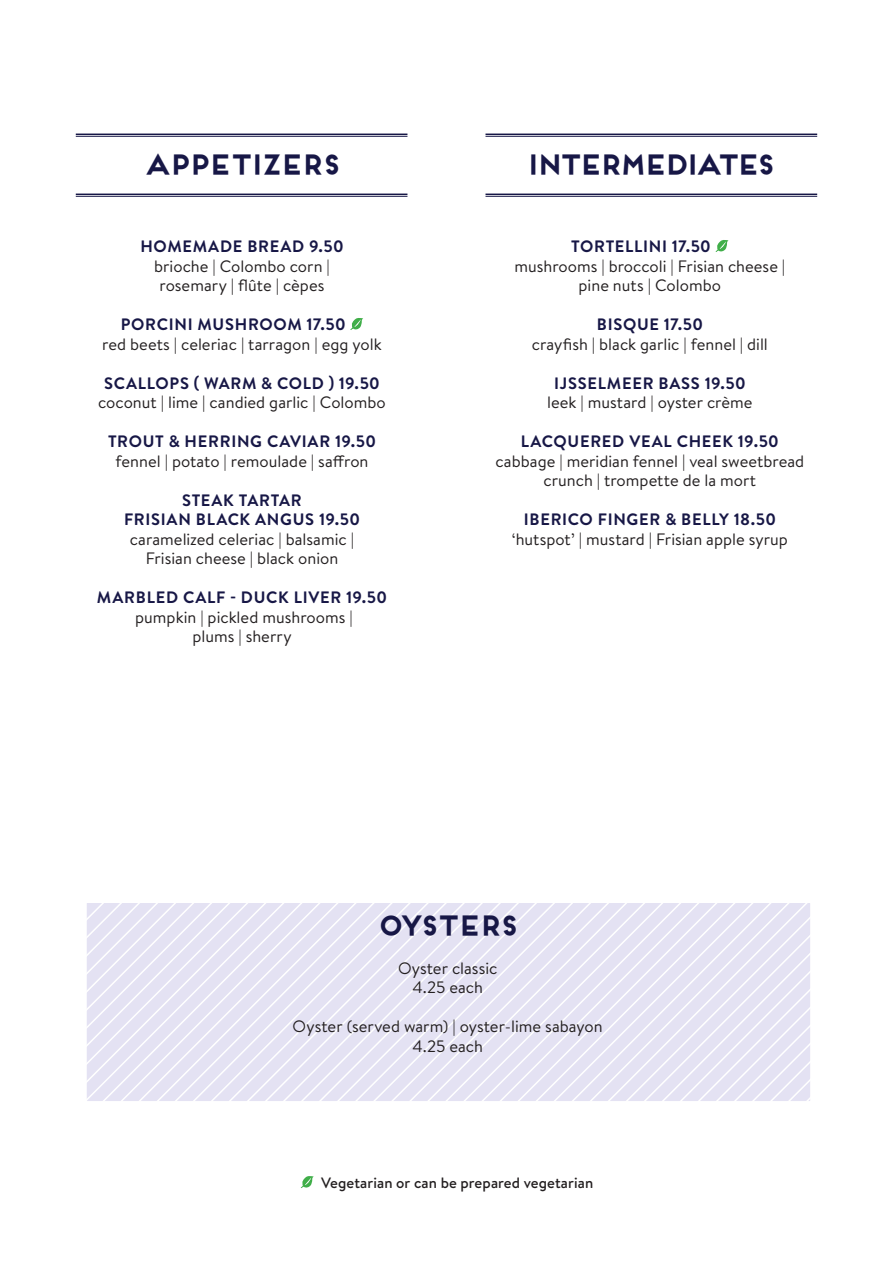
<style>
.page{position:relative;width:893px;height:1263px;background:#fff}
.page>*{position:absolute;margin:0;border:0;box-sizing:border-box;transform-origin:0 0}
.Headline_Alt{font:700 27px "Frontage";letter-spacing:-.19em;color:#171746}
.Headline_Alt-2{font:700 27px "Frontage";letter-spacing:-.23em;color:#171746}
.Leestekst_13pt{font:16.5px/19.5px "Brandon Text";color:#231f20;text-align:center}
.Product{font:700 16.5px "Brandon Text";letter-spacing:.045em;color:#171746}
.Product-2{font:16.5px "Brandon Text";color:#231f20}
.Leestekst_13pt-2{font:500 15px "Brandon Text";letter-spacing:.005em;color:#231f20}
</style>
<div class="page">
<svg style="left:88px;top:904px;width:721px;height:196px;background:#e7e5f4"></svg>
<svg style="left:350px;top:318px;width:13px;height:12px"></svg>
<hr style="left:76px;top:196px;width:331px;height:1px;background:#171746">
<hr style="left:76px;top:194px;width:331px;height:1px;background:#171746">
<hr style="left:76px;top:136px;width:331px;height:1px;background:#171746">
<hr style="left:76px;top:134px;width:331px;height:1px;background:#171746">
<hr style="left:485px;top:136px;width:332px;height:1px;background:#171746">
<hr style="left:485px;top:134px;width:332px;height:1px;background:#171746">
<hr style="left:485px;top:196px;width:332px;height:1px;background:#171746">
<hr style="left:485px;top:194px;width:332px;height:1px;background:#171746">
<svg style="left:715px;top:240px;width:14px;height:12px"></svg>
<svg style="left:300px;top:1176px;width:14px;height:12px"></svg>
<p class="Headline_Alt" style="left:142px;top:148px;width:201px">APPETIZERS</p>
<p class="Headline_Alt-2" style="left:524px;top:148px;width:253px">INTERMEDIATES</p>
<p class="Product" style="left:140px;top:235px;width:205px">HOMEMADE BREAD 9.50</p>
<p class="Leestekst_13pt" style="left:154px;top:256px;width:177px">brioche | Colombo corn |</p>
<p class="Leestekst_13pt" style="left:160px;top:275px;width:166px">rosemary | flûte | cèpes</p>
<p class="Product" style="left:121px;top:313px;width:226px">PORCINI MUSHROOM 17.50</p>
<p class="Leestekst_13pt" style="left:102px;top:334px;width:281px">red beets | celeriac | tarragon | egg yolk</p>
<p class="Product" style="left:104px;top:371px;width:277px">SCALLOPS ( WARM &amp; COLD ) 19.50</p>
<p class="Leestekst_13pt" style="left:98px;top:392px;width:289px">coconut | lime | candied garlic | Colombo</p>
<p class="Product" style="left:108px;top:430px;width:269px">TROUT &amp; HERRING CAVIAR 19.50</p>
<p class="Leestekst_13pt" style="left:115px;top:451px;width:255px">fennel | potato | remoulade | saffron</p>
<p class="Product" style="left:182px;top:488px;width:121px">STEAK TARTAR</p>
<p class="Product" style="left:124px;top:508px;width:237px">FRISIAN BLACK ANGUS 19.50</p>
<p class="Leestekst_13pt" style="left:130px;top:529px;width:226px">caramelized celeriac | balsamic |</p>
<p class="Leestekst_13pt" style="left:146px;top:548px;width:194px">Frisian cheese | black onion</p>
<p class="Product" style="left:97px;top:586px;width:292px">MARBLED CALF - DUCK LIVER 19.50</p>
<p class="Leestekst_13pt" style="left:135px;top:607px;width:219px">pumpkin | pickled mushrooms |</p>
<p class="Leestekst_13pt" style="left:192px;top:626px;width:101px">plums | sherry</p>
<p class="Product" style="left:571px;top:235px;width:141px">TORTELLINI 17.50</p>
<p class="Product-2" style="left:514px;top:255px;width:272px">mushrooms | broccoli | Frisian cheese |</p>
<p class="Product-2" style="left:579px;top:274px;width:144px">pine nuts | Colombo</p>
<p class="Product" style="left:597px;top:313px;width:108px">BISQUE 17.50</p>
<p class="Leestekst_13pt" style="left:532px;top:334px;width:238px">crayfish | black garlic | fennel | dill</p>
<p class="Product" style="left:554px;top:371px;width:193px">IJSSELMEER BASS 19.50</p>
<p class="Leestekst_13pt" style="left:547px;top:392px;width:207px">leek | mustard | oyster crème</p>
<p class="Product" style="left:521px;top:430px;width:259px">LACQUERED VEAL CHEEK 19.50</p>
<p class="Leestekst_13pt" style="left:495px;top:451px;width:310px">cabbage | meridian fennel | veal sweetbread crunch | trompette de la mort</p>
<p class="Product" style="left:524px;top:508px;width:254px">IBERICO FINGER &amp; BELLY 18.50</p>
<p class="Leestekst_13pt" style="left:512px;top:529px;width:278px">‘hutspot’ | mustard | Frisian apple syrup</p>
<p class="Headline_Alt" style="left:377px;top:908px;width:144px">OYSTERS</p>
<p class="Leestekst_13pt" style="left:398px;top:958px;width:101px">Oyster classic</p>
<p class="Leestekst_13pt" style="left:412px;top:977px;width:72px">4.25 each</p>
<p class="Leestekst_13pt" style="left:293px;top:1016px;width:312px">Oyster (served warm) | oyster-lime sabayon</p>
<p class="Leestekst_13pt" style="left:412px;top:1036px;width:72px">4.25 each</p>
<p class="Leestekst_13pt-2" style="left:321px;top:1173px;width:274px">Vegetarian or can be prepared vegetarian</p>
</div>
